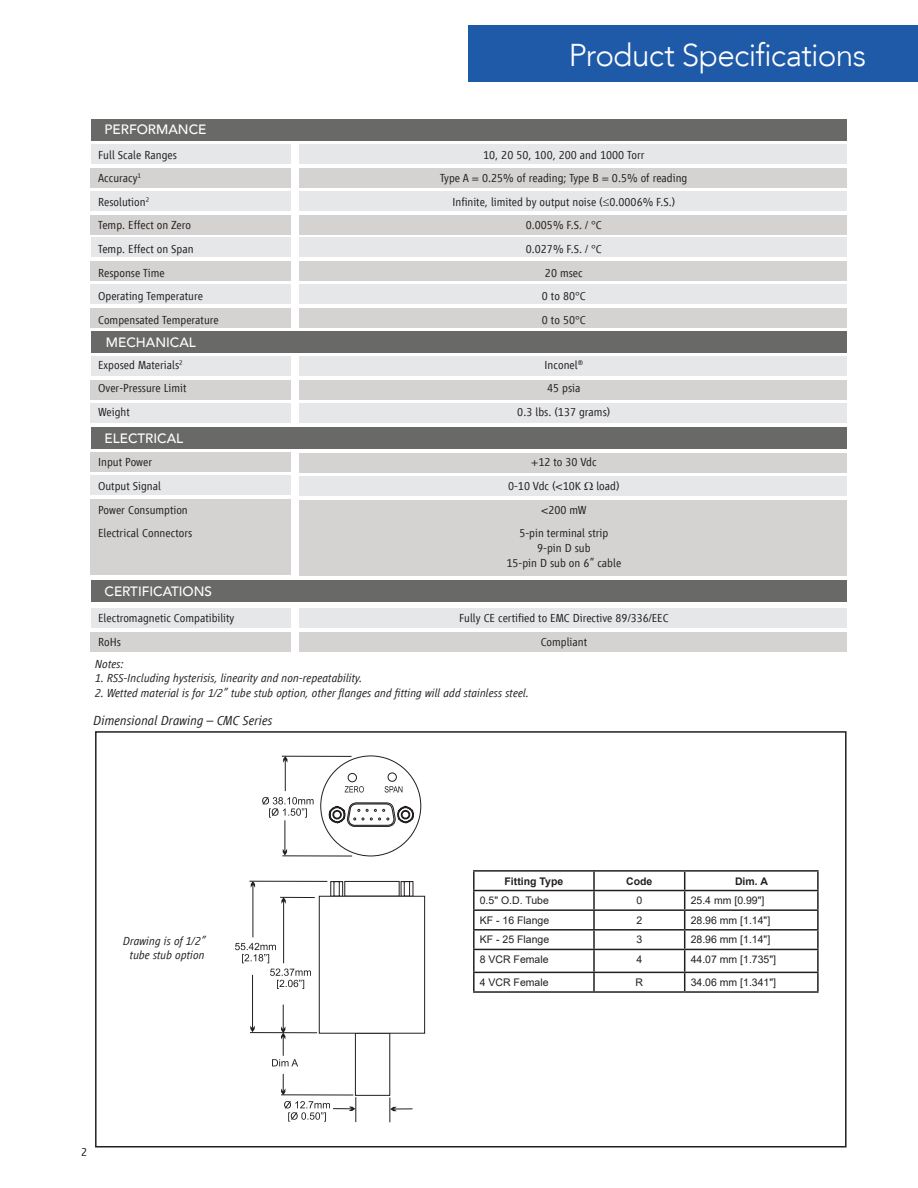
<style>
.page{position:relative;width:918px;height:1188px;background:#fff}
.page>*{position:absolute;margin:0;border:0;box-sizing:border-box;transform-origin:0 0}
.broDS-Mid-page_SH{font:300 31.5px "Avenir LT";letter-spacing:-.025em;color:#fff}
.t1{font:500 13.5px "Avenir LT";color:#fff}
.t2{font:italic 300 13.5px "Vialog LT";color:#231f20}
.t3{font:300 12px "Vialog LT";color:#231f20}
.t4{font:italic 300 12px/14.4px "Vialog LT";color:#231f20;text-align:center}
.t5{font:10.5px "Arial";color:#231f20}
.t6{font:700 10.5px "Arial";color:#231f20}
</style>
<div class="page">
<div style="left:468px;top:25px;width:450px;height:57px;background:#1f5aa9"></div>
<div style="left:299px;top:609px;width:548px;height:19px;background:#e6e7e9"></div>
<div style="left:299px;top:632px;width:548px;height:20px;background:#d4d3d2"></div>
<div style="left:299px;top:477px;width:548px;height:19px;background:#e6e7e9"></div>
<div style="left:299px;top:500px;width:548px;height:76px;background:#d4d3d2"></div>
<div style="left:299px;top:453px;width:548px;height:20px;background:#d4d3d2"></div>
<div style="left:299px;top:404px;width:548px;height:19px;background:#e6e7e9"></div>
<div style="left:299px;top:357px;width:548px;height:19px;background:#e6e7e9"></div>
<div style="left:299px;top:380px;width:548px;height:20px;background:#d4d3d2"></div>
<div style="left:299px;top:285px;width:548px;height:19px;background:#e6e7e9"></div>
<div style="left:299px;top:308px;width:548px;height:20px;background:#d4d3d2"></div>
<div style="left:299px;top:238px;width:548px;height:19px;background:#e6e7e9"></div>
<div style="left:299px;top:261px;width:548px;height:20px;background:#d4d3d2"></div>
<div style="left:299px;top:192px;width:548px;height:19px;background:#e6e7e9"></div>
<div style="left:299px;top:215px;width:548px;height:20px;background:#d4d3d2"></div>
<div style="left:299px;top:145px;width:548px;height:19px;background:#e6e7e9"></div>
<div style="left:299px;top:168px;width:548px;height:20px;background:#d4d3d2"></div>
<div style="left:91px;top:609px;width:200px;height:19px;background:#e6e7e9"></div>
<div style="left:91px;top:632px;width:200px;height:20px;background:#d4d3d2"></div>
<div style="left:91px;top:475px;width:200px;height:19px;background:#e6e7e9"></div>
<div style="left:91px;top:499px;width:200px;height:76px;background:#d4d3d2"></div>
<div style="left:91px;top:452px;width:200px;height:19px;background:#d4d3d2"></div>
<div style="left:91px;top:403px;width:200px;height:19px;background:#e6e7e9"></div>
<div style="left:91px;top:356px;width:200px;height:20px;background:#e6e7e9"></div>
<div style="left:91px;top:380px;width:200px;height:19px;background:#d4d3d2"></div>
<div style="left:91px;top:285px;width:200px;height:19px;background:#e6e7e9"></div>
<div style="left:91px;top:308px;width:200px;height:20px;background:#d4d3d2"></div>
<div style="left:91px;top:238px;width:200px;height:19px;background:#e6e7e9"></div>
<div style="left:91px;top:261px;width:200px;height:20px;background:#d4d3d2"></div>
<div style="left:91px;top:192px;width:200px;height:19px;background:#e6e7e9"></div>
<div style="left:91px;top:215px;width:200px;height:20px;background:#d4d3d2"></div>
<div style="left:91px;top:145px;width:200px;height:19px;background:#e6e7e9"></div>
<div style="left:91px;top:168px;width:200px;height:20px;background:#d4d3d2"></div>
<div style="left:91px;top:119px;width:756px;height:21px;background:#696967"></div>
<div style="left:91px;top:427px;width:756px;height:22px;background:#696967"></div>
<div style="left:91px;top:581px;width:756px;height:21px;background:#696967"></div>
<div style="left:91px;top:332px;width:756px;height:21px;background:#696967"></div>
<svg style="left:235px;top:755px;width:187px;height:368px"></svg>
<div style="left:319px;top:896px;width:106px;height:138px;background:#fff;border:1px solid #231f20"></div>
<div style="left:95px;top:731px;width:752px;height:417px;border:2px solid #231f20"></div>
<hr style="left:473px;top:870px;width:121px;height:2px;background:#231f20">
<hr style="left:594px;top:870px;width:91px;height:2px;background:#231f20">
<hr style="left:685px;top:870px;width:134px;height:2px;background:#231f20">
<hr style="left:473px;top:890px;width:121px;height:1px;background:#231f20">
<hr style="left:594px;top:890px;width:91px;height:1px;background:#231f20">
<hr style="left:685px;top:890px;width:134px;height:1px;background:#231f20">
<hr style="left:473px;top:909px;width:121px;height:2px;background:#231f20">
<hr style="left:594px;top:909px;width:91px;height:2px;background:#231f20">
<hr style="left:685px;top:909px;width:134px;height:2px;background:#231f20">
<hr style="left:473px;top:929px;width:121px;height:2px;background:#231f20">
<svg style="left:473px;top:872px;width:2px;height:77px"></svg>
<hr style="left:594px;top:929px;width:91px;height:2px;background:#231f20">
<svg style="left:593px;top:872px;width:2px;height:77px"></svg>
<hr style="left:685px;top:929px;width:134px;height:2px;background:#231f20">
<svg style="left:817px;top:872px;width:2px;height:77px"></svg>
<hr style="left:473px;top:949px;width:121px;height:1px;background:#231f20">
<hr style="left:473px;top:950px;width:2px;height:22px;background:#231f20">
<hr style="left:594px;top:949px;width:91px;height:1px;background:#231f20">
<hr style="left:593px;top:950px;width:2px;height:22px;background:#231f20">
<hr style="left:685px;top:949px;width:134px;height:1px;background:#231f20">
<hr style="left:817px;top:950px;width:2px;height:22px;background:#231f20">
<hr style="left:473px;top:972px;width:121px;height:1px;background:#231f20">
<svg style="left:473px;top:973px;width:2px;height:18px"></svg>
<hr style="left:594px;top:972px;width:91px;height:1px;background:#231f20">
<svg style="left:593px;top:973px;width:2px;height:18px"></svg>
<hr style="left:685px;top:972px;width:134px;height:1px;background:#231f20">
<svg style="left:684px;top:872px;width:1px;height:119px"></svg>
<svg style="left:817px;top:973px;width:2px;height:18px"></svg>
<hr style="left:473px;top:991px;width:121px;height:2px;background:#231f20">
<hr style="left:594px;top:991px;width:91px;height:2px;background:#231f20">
<hr style="left:685px;top:991px;width:134px;height:2px;background:#231f20">
<p class="t1" style="left:105px;top:122px;width:103px">PERFORMANCE</p>
<p class="broDS-Mid-page_SH" style="left:569px;top:37px;width:299px">Product Specifications</p>
<p class="t3" style="left:98px;top:148px;width:80px">Full Scale Ranges</p>
<p class="t3" style="left:483px;top:148px;width:163px">10, 20 50, 100, 200 and 1000 Torr</p>
<p class="t3" style="left:98px;top:172px;width:44px">Accuracy<sup>1</sup></p>
<p class="t3" style="left:440px;top:172px;width:249px">Type A = 0.25% of reading; Type B = 0.5% of reading</p>
<p class="t3" style="left:98px;top:195px;width:53px">Resolution<sup>2</sup></p>
<p class="t3" style="left:452px;top:195px;width:224px">Infinite, limited by output noise (≤0.0006% F.S.)</p>
<p class="t3" style="left:98px;top:219px;width:95px">Temp. Effect on Zero</p>
<p class="t3" style="left:526px;top:219px;width:78px">0.005% F.S. / °C</p>
<p class="t3" style="left:98px;top:242px;width:97px">Temp. Effect on Span</p>
<p class="t3" style="left:526px;top:242px;width:78px">0.027% F.S. / °C</p>
<p class="t3" style="left:98px;top:266px;width:68px">Response Time</p>
<p class="t3" style="left:545px;top:266px;width:39px">20 msec</p>
<p class="t3" style="left:98px;top:290px;width:106px">Operating Temperature</p>
<p class="t3" style="left:542px;top:290px;width:45px">0 to 80°C</p>
<p class="t3" style="left:98px;top:313px;width:122px">Compensated Temperature</p>
<p class="t3" style="left:542px;top:313px;width:45px">0 to 50°C</p>
<p class="t3" style="left:98px;top:358px;width:86px">Exposed Materials<sup>2</sup></p>
<p class="t3" style="left:545px;top:358px;width:40px">Inconel<sup>®</sup></p>
<p class="t3" style="left:98px;top:382px;width:90px">Over-Pressure Limit</p>
<p class="t3" style="left:547px;top:382px;width:35px">45 psia</p>
<p class="t3" style="left:98px;top:405px;width:33px">Weight</p>
<p class="t3" style="left:517px;top:405px;width:95px">0.3 lbs. (137 grams)</p>
<p class="t1" style="left:106px;top:335px;width:92px">MECHANICAL</p>
<p class="t1" style="left:105px;top:430px;width:80px">ELECTRICAL</p>
<p class="t3" style="left:98px;top:456px;width:55px">Input Power</p>
<p class="t3" style="left:531px;top:456px;width:67px">+12 to 30 Vdc</p>
<p class="t3" style="left:98px;top:479px;width:64px">Output Signal</p>
<p class="t3" style="left:508px;top:479px;width:75px">0-10 Vdc (&lt;10K</p>
<p class="t3" style="left:596px;top:479px;width:25px">load)</p>
<p class="t3" style="left:98px;top:503px;width:91px">Power Consumption</p>
<p class="t3" style="left:541px;top:503px;width:47px">&lt;200 mW</p>
<p class="t3" style="left:98px;top:527px;width:96px">Electrical Connectors</p>
<p class="t3" style="left:519px;top:527px;width:90px">5-pin terminal strip</p>
<p class="t3" style="left:537px;top:542px;width:55px">9-pin D sub</p>
<p class="t3" style="left:506px;top:557px;width:116px">15-pin D sub on 6” cable</p>
<p class="t1" style="left:105px;top:583px;width:109px">CERTIFICATIONS</p>
<p class="t3" style="left:98px;top:612px;width:138px">Electromagnetic Compatibility</p>
<p class="t3" style="left:459px;top:612px;width:211px">Fully CE certified to EMC Directive 89/336/EEC</p>
<p class="t3" style="left:98px;top:635px;width:24px">RoHs</p>
<p class="t3" style="left:541px;top:635px;width:48px">Compliant</p>
<p class="t4" style="left:95px;top:657px;width:30px">Notes:</p>
<p class="t4" style="left:95px;top:671px;width:269px">1. RSS-Including hysterisis, linearity and non-repeatability.</p>
<p class="t4" style="left:95px;top:685px;width:436px">2. Wetted material is for 1/2” tube stub option, other flanges and fitting will add stainless steel.</p>
<p class="t2" style="left:94px;top:713px;width:180px">Dimensional Drawing – CMC Series</p>
<p class="t4" style="left:123px;top:933px;width:84px">Drawing is of 1/2” tube stub option</p>
<p class="t3" style="left:81px;top:1145px;width:8px">2</p>
<p class="t6" style="left:505px;top:873px;width:60px">Fitting Type</p>
<p class="t6" style="left:626px;top:873px;width:28px">Code</p>
<p class="t6" style="left:735px;top:873px;width:34px">Dim. A</p>
<p class="t5" style="left:480px;top:893px;width:71px">0.5" O.D. Tube</p>
<p class="t5" style="left:636px;top:893px;width:7px">0</p>
<p class="t5" style="left:691px;top:893px;width:75px">25.4 mm [0.99"]</p>
<p class="t5" style="left:480px;top:913px;width:71px">KF - 16 Flange</p>
<p class="t5" style="left:636px;top:913px;width:7px">2</p>
<p class="t5" style="left:691px;top:913px;width:81px">28.96 mm [1.14"]</p>
<p class="t5" style="left:480px;top:933px;width:71px">KF - 25 Flange</p>
<p class="t5" style="left:636px;top:933px;width:7px">3</p>
<p class="t5" style="left:691px;top:933px;width:81px">28.96 mm [1.14"]</p>
<p class="t5" style="left:480px;top:952px;width:70px">8 VCR Female</p>
<p class="t5" style="left:636px;top:952px;width:7px">4</p>
<p class="t5" style="left:691px;top:952px;width:87px">44.07 mm [1.735"]</p>
<p class="t5" style="left:480px;top:975px;width:70px">4 VCR Female</p>
<p class="t5" style="left:636px;top:975px;width:9px">R</p>
<p class="t5" style="left:691px;top:975px;width:87px">34.06 mm [1.341"]</p>
</div>
